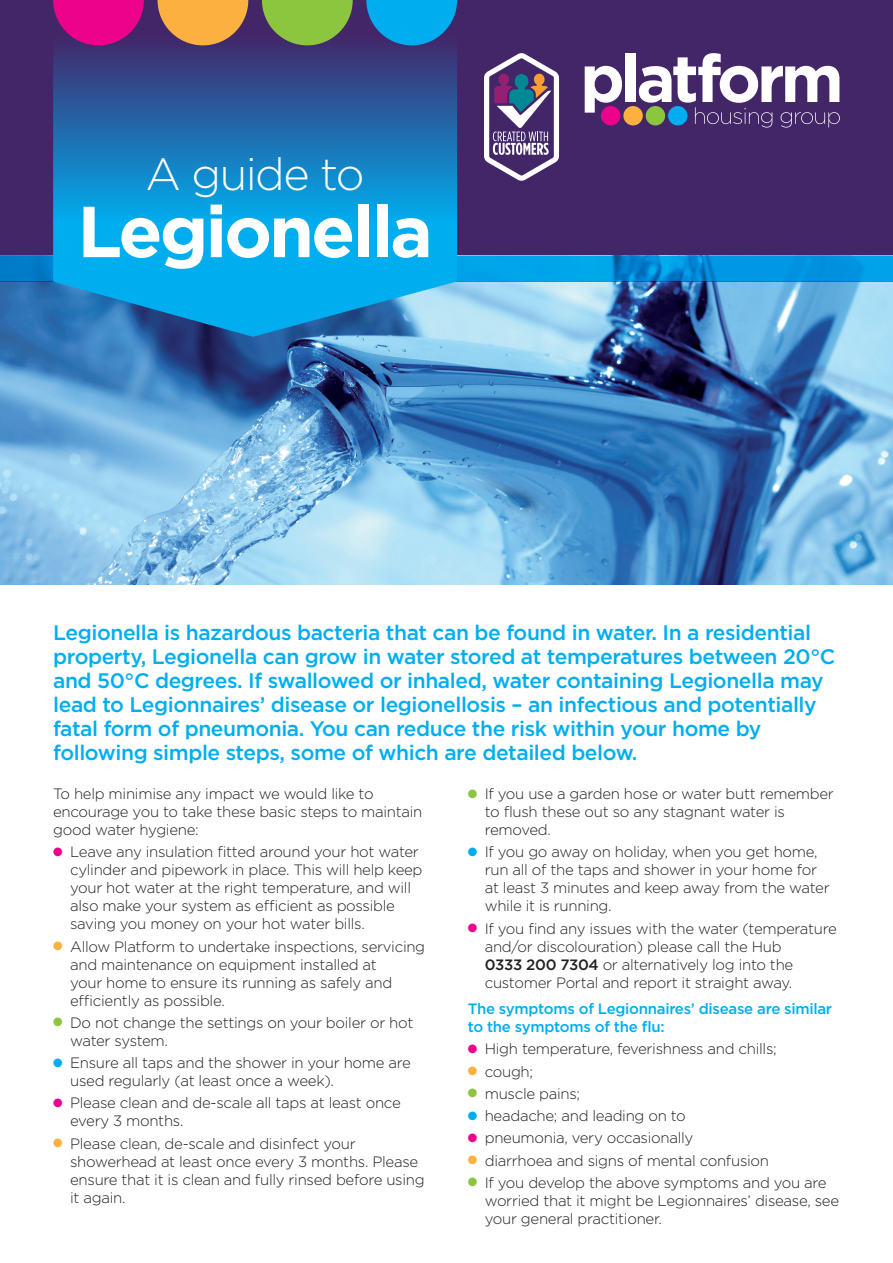
<style>
.page{position:relative;width:893px;height:1263px;background:#fff}
.page>*{position:absolute;margin:0;border:0;box-sizing:border-box;transform-origin:0 0}
.t1{font:700 72px "Gotham";letter-spacing:-.04em;color:#fff}
.t2{font:300 45px "Gotham";letter-spacing:-.035em;color:#fff}
.t3{font:500 21px/24px "Gotham";letter-spacing:-.02em;color:#00aeef}
.t4{font:300 15px/18px "Gotham";letter-spacing:-.02em;color:#231f20}
.t5{font:500 15px/18px "Gotham";letter-spacing:-.02em;color:#00aeef}
.s1{color:#ed028c}
.s2{color:#fbb03f}
.s3{color:#8bc63e}
.s4{color:#00aeef}
.s5{font-weight:500}
</style>
<div class="page">
<div style="left:0;top:0;width:893px;height:281px;background:#432668"></div>
<img style="left:0;top:281px;width:893px;height:304px">
<svg style="left:0;top:255px;width:893px;height:26px;background:#0296de"></svg>
<svg style="left:53px;top:0;width:404px;height:337px;background:#1a80c0"></svg>
<svg style="left:53px;top:0;width:91px;height:45px"></svg>
<svg style="left:158px;top:0;width:90px;height:45px"></svg>
<svg style="left:262px;top:0;width:91px;height:45px"></svg>
<svg style="left:366px;top:0;width:91px;height:45px"></svg>
<svg style="left:585px;top:66px;width:37px;height:47px"></svg>
<div style="left:626px;top:54px;width:10px;height:48px;background:#fff"></div>
<svg style="left:639px;top:53px;width:201px;height:75px"></svg>
<div style="left:601px;top:106px;width:19px;height:19px;background:#ed028c;border-radius:50%"></div>
<div style="left:623px;top:106px;width:20px;height:19px;background:#fbb03f;border-radius:50%"></div>
<div style="left:646px;top:106px;width:19px;height:19px;background:#8bc63e;border-radius:50%"></div>
<div style="left:668px;top:106px;width:19px;height:19px;background:#00aeef;border-radius:50%"></div>
<svg style="left:484px;top:53px;width:75px;height:128px"></svg>
<p class="t2" style="left:146px;top:145px;width:220px">A guide to</p>
<p class="t1" style="left:77px;top:184px;width:357px">Legionella</p>
<p class="t3" style="left:53px;top:620px;width:784px">Legionella is hazardous bacteria that can be found in water. In a residential property, Legionella can grow in water stored at temperatures between 20°C and 50°C degrees. If swallowed or inhaled, water containing Legionella may lead to Legionnaires’ disease or legionellosis – an infectious and potentially fatal form of pneumonia. You can reduce the risk within your home by following simple steps, some of which are detailed below.</p>
<p class="t4" style="left:53px;top:784px;width:371px">To help minimise any impact we would like to encourage you to take these basic steps to maintain good water hygiene:</p>
<p class="t4" style="left:70px;top:843px;width:354px;text-indent:-17px"><span class="s1">●</span> Leave any insulation fitted around your hot water cylinder and pipework in place. This will help keep your hot water at the right temperature, and will also make your system as efficient as possible saving you money on your hot water bills.</p>
<p class="t4" style="left:70px;top:937px;width:357px;text-indent:-17px"><span class="s2">●</span> Allow Platform to undertake inspections, servicing and maintenance on equipment installed at<br>your home to ensure its running as safely and efficiently as possible.</p>
<p class="t4" style="left:70px;top:1013px;width:345px;text-indent:-17px"><span class="s3">●</span> Do not change the settings on your boiler or hot water system.</p>
<p class="t4" style="left:70px;top:1053px;width:342px;text-indent:-17px"><span class="s4">●</span> Ensure all taps and the shower in your home are used regularly (at least once a week).</p>
<p class="t4" style="left:70px;top:1094px;width:332px;text-indent:-17px"><span class="s1">●</span> Please clean and de-scale all taps at least once every 3 months.</p>
<p class="t4" style="left:70px;top:1134px;width:356px;text-indent:-17px"><span class="s2">●</span> Please clean, de-scale and disinfect your showerhead at least once every 3 months. Please ensure that it is clean and fully rinsed before using it again.</p>
<p class="t4" style="left:485px;top:784px;width:351px;text-indent:-17px"><span class="s3">●</span> If you use a garden hose or water butt remember to flush these out so any stagnant water is removed.</p>
<p class="t4" style="left:485px;top:843px;width:346px;text-indent:-17px"><span class="s4">●</span> If you go away on holiday, when you get home, run all of the taps and shower in your home for at least 3 minutes and keep away from the water while it is running.</p>
<p class="t4" style="left:485px;top:919px;width:354px;text-indent:-17px"><span class="s1">●</span> If you find any issues with the water (temperature and/or discolouration) please call the Hub<br><span class="s5">0333 200 7304</span> or alternatively log into the customer Portal and report it straight away.</p>
<p class="t5" style="left:468px;top:999px;width:366px">The symptoms of Legionnaires’ disease are similar to the symptoms of the flu:</p>
<p class="t4" style="left:468px;top:1040px;width:310px"><span class="s1">●</span> High temperature, feverishness and chills;</p>
<p class="t4" style="left:468px;top:1062px;width:67px"><span class="s2">●</span> cough;</p>
<p class="t4" style="left:468px;top:1084px;width:114px"><span class="s3">●</span> muscle pains;</p>
<p class="t4" style="left:468px;top:1106px;width:220px"><span class="s4">●</span> headache; and leading on to</p>
<p class="t4" style="left:468px;top:1129px;width:227px"><span class="s1">●</span> pneumonia, very occasionally</p>
<p class="t4" style="left:468px;top:1151px;width:303px"><span class="s2">●</span> diarrhoea and signs of mental confusion</p>
<p class="t4" style="left:485px;top:1173px;width:356px;text-indent:-17px"><span class="s3">●</span> If you develop the above symptoms and you are worried that it might be Legionnaires’ disease, see your general practitioner.</p>
</div>
